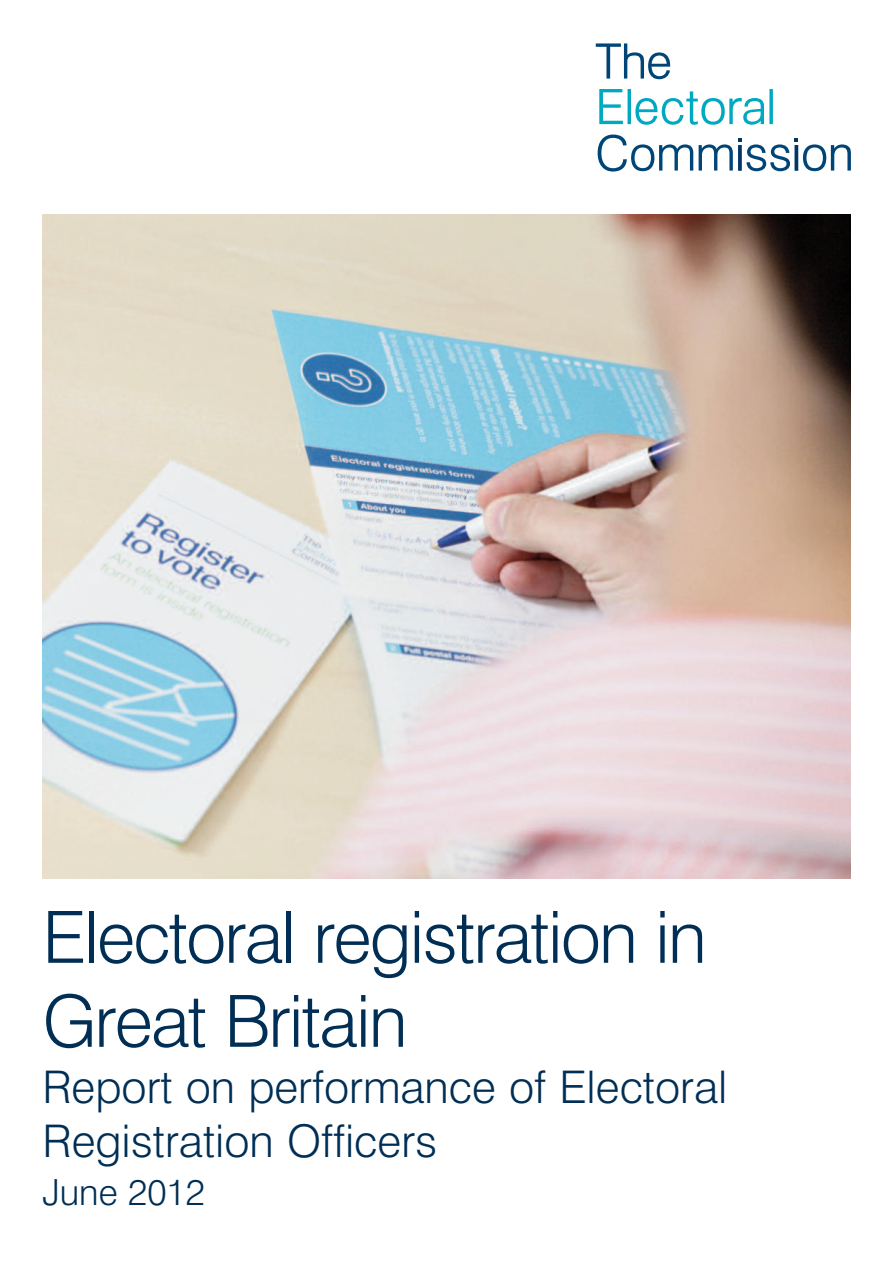
<style>
.page{position:relative;width:893px;height:1263px;background:#fff}
.page>*{position:absolute;margin:0;border:0;box-sizing:border-box;transform-origin:0 0}
.t1{font:300 72px/84px "Swiss 721 BT";letter-spacing:-.025em;color:#002e54}
.t2{font:300 45px/54px "Swiss 721 BT";color:#002e54}
.t3{font:300 36px "Swiss 721 BT";color:#002e54}
</style>
<div class="page">
<svg style="left:599px;top:89px;width:24px;height:35px"></svg>
<hr style="left:628px;top:89px;width:3px;height:35px;background:#00a9c2">
<svg style="left:769px;top:89px;width:4px;height:35px"></svg>
<svg style="left:635px;top:91px;width:129px;height:34px"></svg>
<svg style="left:598px;top:135px;width:95px;height:37px"></svg>
<svg style="left:699px;top:138px;width:151px;height:33px"></svg>
<svg style="left:596px;top:43px;width:74px;height:36px"></svg>
<img style="left:43px;top:215px;width:807px;height:664px">
<h1 class="t1" style="left:43px;top:902px;width:666px">Electoral registration in<br>Great Britain</h1>
<p class="t2" style="left:43px;top:1064px;width:686px">Report on performance of Electoral<br>Registration Officers</p>
<p class="t3" style="left:43px;top:1178px;width:164px">June 2012</p>
</div>
